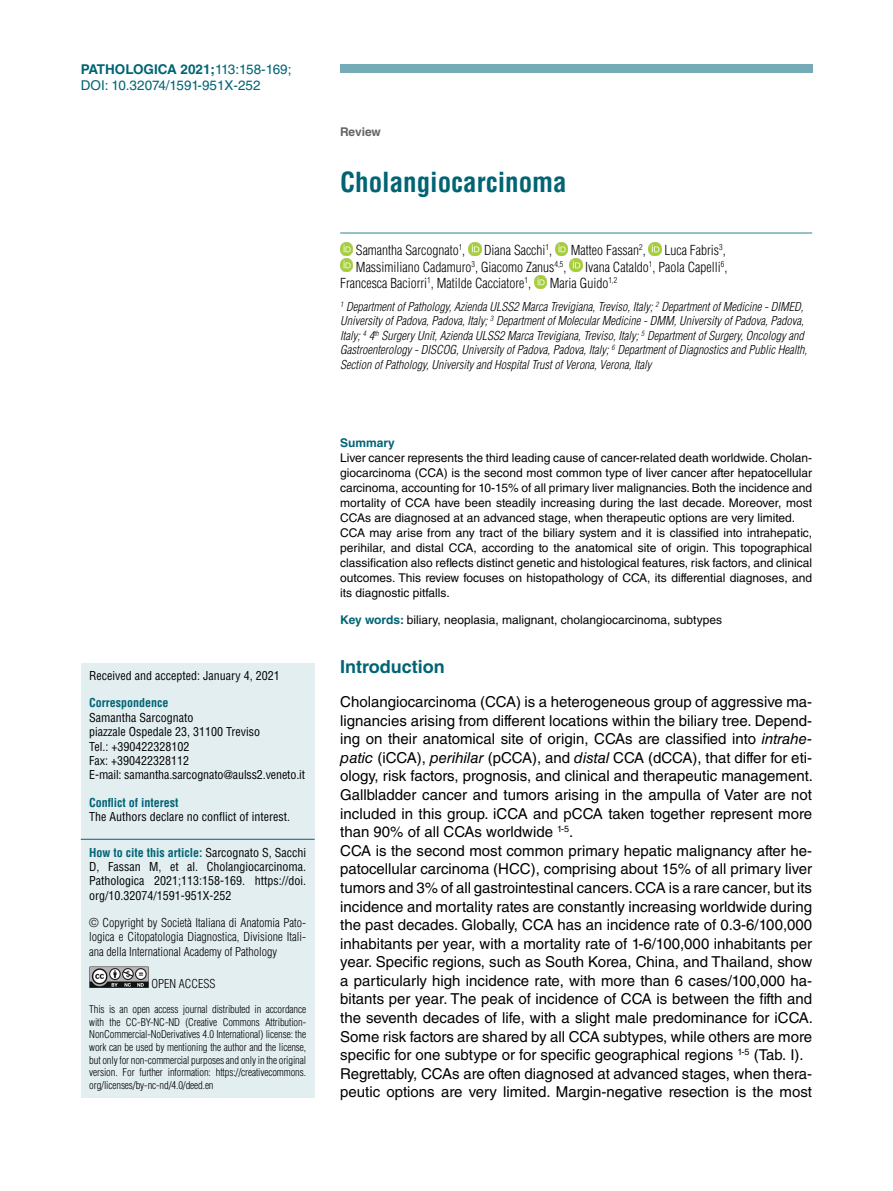
<style>
.page{position:relative;width:893px;height:1191px;background:#fff}
.page>*{position:absolute;margin:0;border:0;box-sizing:border-box;transform-origin:0 0}
.t1{font:700 condensed 27px "Helvetica LT Std";color:#006475}
.t2{font:700 18px "Helvetica LT Std";color:#006475}
.t3{font:15px/18.6px "Helvetica LT Std";color:#000}
.t4{font:300 condensed 13.5px "Helvetica LT Std";color:#000}
.t5{font:13.5px/16.2px "Helvetica LT Std";color:#006475}
.t6{font:12px/15px "Helvetica LT Std";color:#000}
.t7{font:italic 300 condensed 12px/14.4px "Helvetica LT Std";color:#000}
.t8{font:condensed 12px/14.4px "Helvetica LT Std";color:#000}
.t9{font:300 condensed 12px/14.4px "Helvetica LT Std";color:#000;text-align:justify}
.t10{font:700 condensed 12px "Helvetica LT Std";color:#006475}
.t11{font:700 12px "Helvetica LT Std";color:#006475}
.t12{font:700 12px "Helvetica LT Std";letter-spacing:-.015em;color:#646363}
.t13{font:300 condensed 10.5px/12.6px "Helvetica LT Std";letter-spacing:-.01em;color:#000;text-align:justify}
.s1{font-weight:700}
.s2{font-weight:700;color:#006475}
.s3{font-style:italic}
</style>
<div class="page">
<div style="left:81px;top:663px;width:234px;height:434px;background:#e3eef1"></div>
<hr style="left:81px;top:839px;width:234px;height:1px;background:#006475">
<img style="left:89px;top:966px;width:60px;height:22px">
<div style="left:340px;top:64px;width:472px;height:8px;background:#75abb7"></div>
<hr style="left:340px;top:232px;width:472px;height:2px;background:#75abb7">
<svg style="left:468px;top:242px;width:13px;height:13px"></svg>
<svg style="left:649px;top:242px;width:12px;height:13px"></svg>
<svg style="left:340px;top:242px;width:13px;height:29px"></svg>
<svg style="left:555px;top:242px;width:27px;height:29px"></svg>
<svg style="left:534px;top:275px;width:13px;height:13px"></svg>
<p class="t5" style="left:81px;top:61px;width:212px"><span class="s1">PATHOLOGICA 2021;</span>113:158-169;<br>DOI: 10.32074/1591-951X-252</p>
<p class="t8" style="left:89px;top:668px;width:192px">Received and accepted: January 4, 2021</p>
<p class="t10" style="left:89px;top:695px;width:81px">Correspondence</p>
<p class="t8" style="left:89px;top:710px;width:217px">Samantha Sarcognato<br>piazzale Ospedale 23, 31100 Treviso<br>Tel.: +390422328102<br>Fax: +390422328112<br>E-mail: samantha.sarcognato@aulss2.veneto.it</p>
<p class="t10" style="left:89px;top:794px;width:91px">Conflict of interest</p>
<p class="t8" style="left:89px;top:809px;width:202px">The Authors declare no conflict of interest.</p>
<p class="t8" style="left:89px;top:845px;width:218px;text-align:justify"><span class="s2">How to cite this article:</span> Sarcognato S, Sacchi D, Fassan M, et al. Cholangiocarcinoma.<br>Pathologica 2021;113:158-169. https://doi. org/10.32074/1591-951X-252</p>
<p class="t9" style="left:89px;top:915px;width:218px">© Copyright by Società Italiana di Anatomia Pato&shy;logica e Citopatologia Diagnostica, Divisione Itali&shy;ana della International Academy of Pathology</p>
<p class="t9" style="left:151px;top:976px;width:66px">OPEN ACCESS</p>
<p class="t13" style="left:89px;top:1003px;width:218px">This is an open access journal distributed in accordance with the CC-BY-NC-ND (Creative Commons Attribution-NonCommercial-NoDerivatives 4.0 International) license: the work can be used by mentioning the author and the license, but only for non-commercial purposes and only in the original version. For further information: https://creativecommons. org/licenses/by-nc-nd/4.0/deed.en</p>
<p class="t12" style="left:340px;top:125px;width:42px">Review</p>
<h1 class="t1" style="left:340px;top:165px;width:228px">Cholangiocarcinoma</h1>
<p class="t4" style="left:356px;top:242px;width:111px">Samantha Sarcognato<sup>1</sup>,</p>
<p class="t4" style="left:484px;top:242px;width:70px">Diana Sacchi<sup>1</sup>,</p>
<p class="t4" style="left:571px;top:242px;width:76px">Matteo Fassan<sup>2</sup>,</p>
<p class="t4" style="left:664px;top:242px;width:63px">Luca Fabris<sup>3</sup>,</p>
<p class="t4" style="left:356px;top:258px;width:212px">Massimiliano Cadamuro<sup>3</sup>, Giacomo Zanus<sup>4,5</sup>,</p>
<p class="t4" style="left:585px;top:258px;width:144px">Ivana Cataldo<sup>1</sup>, Paola Capelli<sup>6</sup>,</p>
<p class="t4" style="left:340px;top:275px;width:192px">Francesca Baciorri<sup>1</sup>, Matilde Cacciatore<sup>1</sup>,</p>
<p class="t4" style="left:550px;top:275px;width:69px">Maria Guido<sup>1,2</sup></p>
<p class="t7" style="left:340px;top:299px;width:469px"><sup>1</sup> Department of Pathology, Azienda ULSS2 Marca Trevigiana, Treviso, Italy; <sup>2</sup> Department of Medicine - DIMED, University of Padova, Padova, Italy; <sup>3</sup> Department of Molecular Medicine - DMM, University of Padova, Padova, Italy; <sup>4</sup> 4<sup>th</sup> Surgery Unit, Azienda ULSS2 Marca Trevigiana, Treviso, Italy; <sup>5</sup> Department of Surgery, Oncology and Gastroenterology - DISCOG, University of Padova, Padova, Italy; <sup>6</sup> Department of Diagnostics and Public Health, Section of Pathology, University and Hospital Trust of Verona, Verona, Italy</p>
<p class="t11" style="left:340px;top:435px;width:56px">Summary</p>
<p class="t6" style="left:340px;top:450px;width:474px">Liver cancer represents the third leading cause of cancer-related death worldwide. Cholan&shy;giocarcinoma (CCA) is the second most common type of liver cancer after hepatocellular carcinoma, accounting for 10-15% of all primary liver malignancies. Both the incidence and mortality of CCA have been steadily increasing during the last decade. Moreover, most CCAs are diagnosed at an advanced stage, when therapeutic options are very limited.<br>CCA may arise from any tract of the biliary system and it is classified into intrahepatic, perihilar, and distal CCA, according to the anatomical site of origin. This topographical classification also reflects distinct genetic and histological features, risk factors, and clinical outcomes. This review focuses on histopathology of CCA, its differential diagnoses, and its diagnostic pitfalls.</p>
<p class="t6" style="left:340px;top:612px;width:383px"><span class="s2">Key words:</span> biliary, neoplasia, malignant, cholangiocarcinoma, subtypes</p>
<p class="t2" style="left:340px;top:656px;width:106px">Introduction</p>
<p class="t3" style="left:340px;top:692px;width:474px">Cholangiocarcinoma (CCA) is a heterogeneous group of aggressive ma&shy;lignancies arising from different locations within the biliary tree. Depend&shy;ing on their anatomical site of origin, CCAs are classified into <span class="s3">intrahe&shy;patic</span> (iCCA), <span class="s3">perihilar</span> (pCCA), and <span class="s3">distal</span> CCA (dCCA), that differ for eti&shy;ology, risk factors, prognosis, and clinical and therapeutic management.<br>Gallbladder cancer and tumors arising in the ampulla of Vater are not included in this group. iCCA and pCCA taken together represent more than 90% of all CCAs worldwide <sup>1-5</sup>.<br>CCA is the second most common primary hepatic malignancy after he&shy;patocellular carcinoma (HCC), comprising about 15% of all primary liver tumors and 3% of all gastrointestinal cancers. CCA is a rare cancer, but its incidence and mortality rates are constantly increasing worldwide during the past decades. Globally, CCA has an incidence rate of 0.3-6/100,000 inhabitants per year, with a mortality rate of 1-6/100,000 inhabitants per year. Specific regions, such as South Korea, China, and Thailand, show a particularly high incidence rate, with more than 6 cases/100,000 ha&shy;bitants per year. The peak of incidence of CCA is between the fifth and the seventh decades of life, with a slight male predominance for iCCA.<br>Some risk factors are shared by all CCA subtypes, while others are more specific for one subtype or for specific geographical regions <sup>1-5</sup> (Tab. I).<br>Regrettably, CCAs are often diagnosed at advanced stages, when thera&shy;peutic options are very limited. Margin-negative resection is the most</p>
</div>
